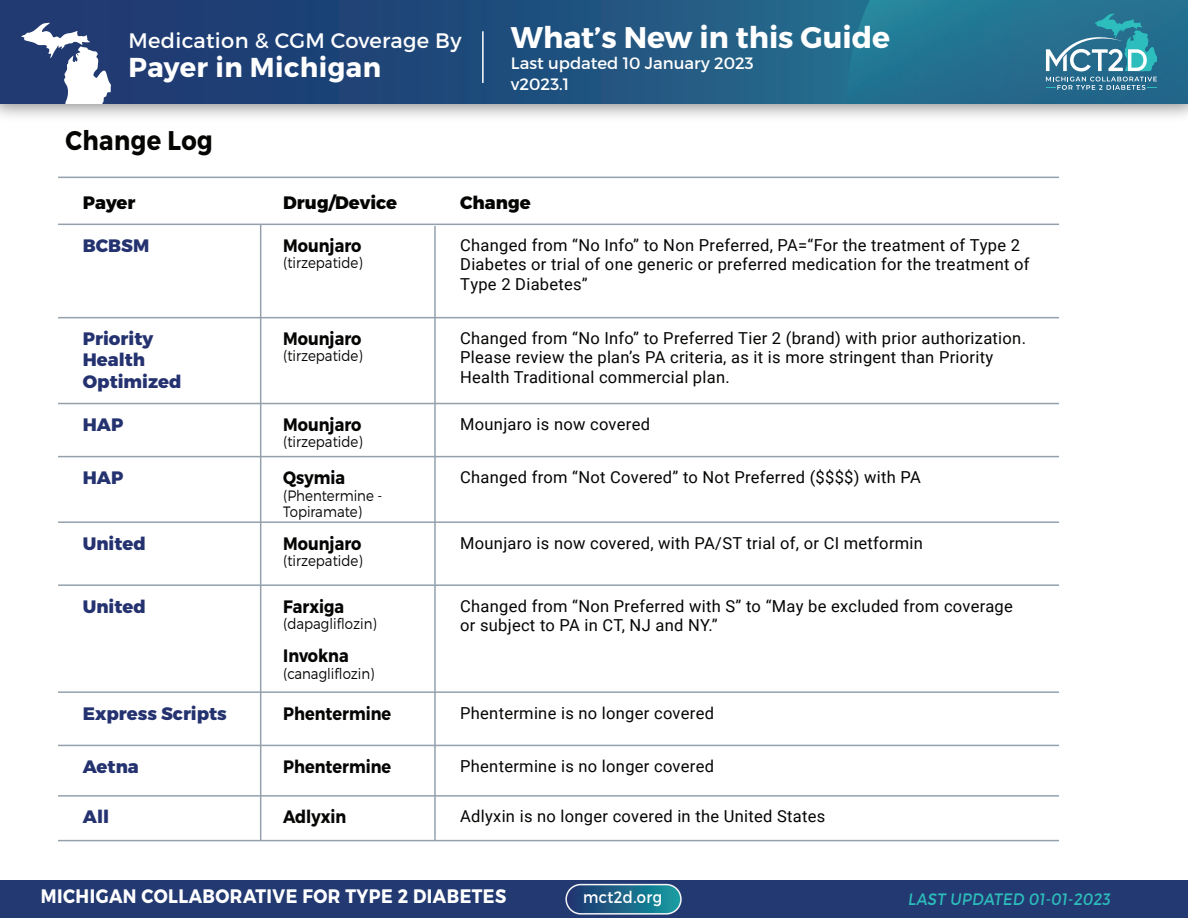
<style>
.page{position:relative;width:1188px;height:918px;background:#fff}
.page>*{position:absolute;margin:0;border:0;box-sizing:border-box;transform-origin:0 0}
.t1{font:29.85px "Trueno Bd";color:#fff}
.t2{font:27.3px "Trueno Bd";letter-spacing:.015em;color:#fff}
.t3{font:27px "Trueno Bd";letter-spacing:.015em;color:#050504;scale:.89 1}
.t4{font:21px "Trueno Rg";letter-spacing:.015em;color:#fff}
.t5{font:19.5px "Trueno Bd";letter-spacing:.025em;color:#fff;scale:.89 1}
.t6{font:18px "Trueno Bd";color:#050504;scale:.89 1}
.t7{font:18px/21.6px "Trueno Ex Bd";color:#243270}
.t8{font:18px "Trueno Ex Bd";color:#040503}
.t9{font:16.5px/19.5px "Roboto";letter-spacing:.015em;color:#050504}
.t10{font:16.5px/21px "Trueno Rg";color:#fff}
.t11{font:16.5px "Trueno Rg It";letter-spacing:.025em;color:#2cbdbc;scale:.89 1}
.t12{font:16.5px "Trueno Rg";letter-spacing:.025em;color:#fff;scale:.89 1}
.t13{font:15px/16.5px "Trueno Lt";color:#050504;scale:.89 1}
</style>
<div class="page">
<hr style="left:58px;top:224px;width:1001px;height:1px;background:#94a1ad">
<hr style="left:58px;top:403px;width:1001px;height:1px;background:#94a1ad">
<hr style="left:58px;top:456px;width:1001px;height:1px;background:#94a1ad">
<hr style="left:58px;top:584px;width:1001px;height:2px;background:#94a1ad">
<hr style="left:58px;top:691px;width:1001px;height:2px;background:#94a1ad">
<hr style="left:58px;top:795px;width:1001px;height:2px;background:#94a1ad">
<svg style="left:0;top:0;width:847px;height:104px;background:#204d7c"></svg>
<svg style="left:21px;top:22px;width:91px;height:82px"></svg>
<svg style="left:847px;top:0;width:341px;height:104px;background:#2c7895"></svg>
<hr style="left:482px;top:31px;width:2px;height:52px;background:#fff">
<div style="left:0;top:880px;width:1188px;height:38px;background:#233971"></div>
<div style="left:566px;top:885px;width:115px;height:29px;background:linear-gradient(to right,#243973,#1a9ca2);border-radius:15px"></div>
<div style="left:565px;top:884px;width:117px;height:31px;border:2px solid #f4f5f6;border-radius:15px"></div>
<hr style="left:58px;top:177px;width:1001px;height:1px;background:#94a1ad">
<hr style="left:58px;top:317px;width:1001px;height:1px;background:#94a1ad">
<hr style="left:58px;top:521px;width:1001px;height:2px;background:#94a1ad">
<hr style="left:260px;top:224px;width:1px;height:616px;background:#94a1ad">
<hr style="left:434px;top:226px;width:2px;height:614px;background:#94a1ad">
<hr style="left:58px;top:745px;width:1001px;height:1px;background:#94a1ad">
<hr style="left:58px;top:840px;width:1001px;height:1px;background:#94a1ad">
<p class="t4" style="left:128px;top:28px;width:335px">Medication &amp; CGM Coverage By</p>
<h2 class="t2" style="left:128px;top:51px;width:254px">Payer in Michigan</h2>
<h3 class="t3" style="left:65px;top:124px;width:167px">Change Log</h3>
<h1 class="t1" style="left:511px;top:18px;width:381px">What’s New in this Guide</h1>
<p class="t10" style="left:511px;top:52px;width:244px">Last updated 10 January 2023 v2023.1</p>
<p class="t8" style="left:83px;top:192px;width:54px">Payer</p>
<p class="t8" style="left:283px;top:192px;width:115px">Drug/Device</p>
<p class="t8" style="left:460px;top:192px;width:72px">Change</p>
<p class="t6" style="left:283px;top:234px;width:89px">Mounjaro</p>
<p class="t13" style="left:283px;top:254px;width:91px">(tirzepatide)</p>
<p class="t7" style="left:83px;top:235px;width:68px">BCBSM</p>
<p class="t9" style="left:460px;top:235px;width:571px">Changed from “No Info” to Non Preferred, PA=“For the treatment of Type 2<br>Diabetes or trial of one generic or preferred medication for the treatment of<br>Type 2 Diabetes”</p>
<p class="t7" style="left:83px;top:328px;width:100px">Priority<br>Health<br>Optimized</p>
<p class="t9" style="left:460px;top:328px;width:567px">Changed from “No Info” to Preferred Tier 2 (brand) with prior authorization.<br>Please review the plan’s PA criteria, as it is more stringent than Priority<br>Health Traditional commercial plan.</p>
<p class="t6" style="left:283px;top:327px;width:89px">Mounjaro</p>
<p class="t13" style="left:283px;top:347px;width:91px">(tirzepatide)</p>
<p class="t6" style="left:283px;top:413px;width:89px">Mounjaro</p>
<p class="t13" style="left:283px;top:433px;width:91px">(tirzepatide)</p>
<p class="t7" style="left:83px;top:414px;width:42px">HAP</p>
<p class="t9" style="left:460px;top:413px;width:191px">Mounjaro is now covered</p>
<p class="t7" style="left:83px;top:467px;width:42px">HAP</p>
<p class="t9" style="left:460px;top:467px;width:462px">Changed from “Not Covered” to Not Preferred ($$$$) with PA</p>
<p class="t6" style="left:283px;top:466px;width:71px">Qsymia</p>
<p class="t13" style="left:283px;top:487px;width:113px">(Phentermine -<br>Topiramate)</p>
<p class="t7" style="left:83px;top:533px;width:65px">United</p>
<p class="t6" style="left:283px;top:532px;width:89px">Mounjaro</p>
<p class="t13" style="left:283px;top:552px;width:91px">(tirzepatide)</p>
<p class="t9" style="left:460px;top:532px;width:464px">Mounjaro is now covered, with PA/ST trial of, or CI metformin</p>
<p class="t7" style="left:83px;top:596px;width:65px">United</p>
<p class="t6" style="left:283px;top:595px;width:70px">Farxiga</p>
<p class="t13" style="left:283px;top:615px;width:107px">(dapagliflozin)</p>
<p class="t6" style="left:283px;top:645px;width:75px">Invokna</p>
<p class="t13" style="left:283px;top:665px;width:104px">(canagliflozin)</p>
<p class="t9" style="left:460px;top:595px;width:554px">Changed from “Non Preferred with S” to “May be excluded from coverage or subject to PA in CT, NJ and NY.”</p>
<p class="t7" style="left:83px;top:703px;width:146px">Express Scripts</p>
<p class="t6" style="left:283px;top:702px;width:123px">Phentermine</p>
<p class="t9" style="left:460px;top:702px;width:255px">Phentermine is no longer covered</p>
<p class="t6" style="left:283px;top:755px;width:123px">Phentermine</p>
<p class="t6" style="left:283px;top:806px;width:72px">Adlyxin</p>
<p class="t9" style="left:460px;top:806px;width:367px">Adlyxin is no longer covered in the United States</p>
<p class="t7" style="left:83px;top:756px;width:57px">Aetna</p>
<p class="t9" style="left:460px;top:756px;width:255px">Phentermine is no longer covered</p>
<p class="t7" style="left:83px;top:807px;width:28px">All</p>
<p class="t5" style="left:41px;top:884px;width:525px">MICHIGAN COLLABORATIVE FOR TYPE 2 DIABETES</p>
<p class="t12" style="left:583px;top:887px;width:90px">mct2d.org</p>
<p class="t11" style="left:908px;top:889px;width:229px">LAST UPDATED 01-01-2023</p>
</div>
